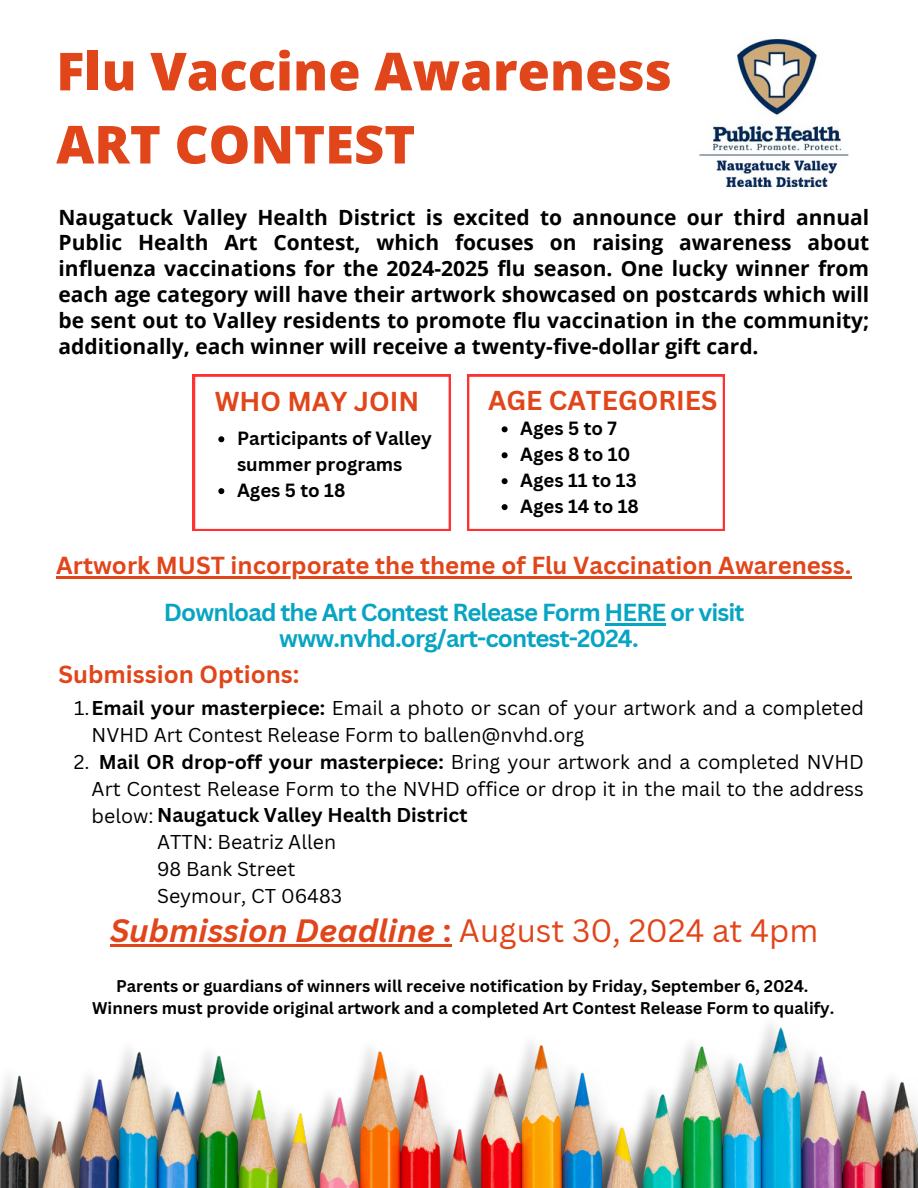
<style>
.page{position:relative;width:918px;height:1188px;background:#fff}
.page>*{position:absolute;margin:0;border:0;box-sizing:border-box;transform-origin:0 0}
.t1{font:800 52.5px/73.2px "Open Sans";color:#e1451a}
.t2{font:italic 700 31.5px "Canva Sans";color:#e1451a}
.t3{font:700 26.55px "Canva Sans";color:#e1451a}
.t4{font:700 24px "Canva Sans";color:#e1451a}
.t5{font:700 24px/25.8px "Canva Sans";letter-spacing:-.035em;color:#07a5c3;text-align:center}
.t6{font:700 21px/25.8px "Open Sans";color:#000;text-align:justify}
.t7{font:19.5px/27px "Canva Sans";color:#000}
.t8{font:700 18.6px/26px "Canva Sans";color:#000}
.t9{font:700 16.5px "Canva Sans";color:#000}
.s1{font-weight:700}
.s2{font-style:normal}
.s3{font-weight:400;font-style:normal}
</style>
<div class="page">
<img style="left:0;top:1025px;width:918px;height:163px">
<img style="left:699px;top:38px;width:150px;height:150px">
<svg style="left:467px;top:375px;width:258px;height:156px"></svg>
<hr style="left:56px;top:577px;width:795px;height:2px;background:#e1451a">
<hr style="left:110px;top:945px;width:325px;height:2px;background:#e1451a">
<svg style="left:435px;top:945px;width:16px;height:2px"></svg>
<svg style="left:193px;top:375px;width:258px;height:156px"></svg>
<hr style="left:605px;top:623px;width:60px;height:2px;background:#07a5c3">
<p class="t1" style="left:56px;top:33px;width:617px">Flu Vaccine Awareness<br>ART CONTEST</p>
<h3 class="t6" style="left:58px;top:204px;width:812px">Naugatuck Valley Health District is excited to announce our third annual Public Health Art Contest, which focuses on raising awareness about influenza vaccinations for the 2024-2025 flu season. One lucky winner from each age category will have their artwork showcased on postcards which will be sent out to Valley residents to promote flu vaccination in the community; additionally, each winner will receive a twenty-five-dollar gift card.</h3>
<p class="t3" style="left:488px;top:382px;width:231px">AGE CATEGORIES</p>
<h3 class="t8" style="left:520px;top:415px;width:98px">Ages 5 to 7</h3>
<p class="t8" style="left:520px;top:441px;width:112px">Ages 8 to 10</p>
<p class="t8" style="left:520px;top:467px;width:118px">Ages 11 to 13</p>
<p class="t8" style="left:520px;top:493px;width:120px">Ages 14 to 18</p>
<p class="t4" style="left:56px;top:549px;width:797px">Artwork MUST incorporate the theme of Flu Vaccination Awareness.</p>
<h6 class="t3" style="left:215px;top:382px;width:206px">WHO MAY JOIN</h6>
<p class="t8" style="left:237px;top:425px;width:196px">Participants of Valley summer programs</p>
<h6 class="t8" style="left:237px;top:477px;width:110px">Ages 5 to 18</h6>
<p class="t5" style="left:164px;top:599px;width:582px">Download the Art Contest Release Form HERE or visit www.nvhd.org/art-contest-2024.</p>
<h4 class="t4" style="left:58px;top:657px;width:242px">Submission Options:</h4>
<h4 class="t7" style="left:92px;top:693px;width:774px;text-indent:-17px">1.<span class="s1">Email your masterpiece:</span> Email a photo or scan of your artwork and a completed<br>NVHD Art Contest Release Form to ballen@nvhd.org</h4>
<h4 class="t7" style="left:92px;top:748px;width:774px;line-height:26.5px;text-align:justify;text-indent:7px"><span class="s1">Mail OR drop-off your masterpiece:</span> Bring your artwork and a completed NVHD Art Contest Release Form to the NVHD office or drop it in the mail to the address below: <span class="s1">Naugatuck Valley Health District</span></h4>
<p class="t7" style="left:74px;top:747px;width:17px">2.</p>
<p class="t7" style="left:157px;top:827px;width:187px">ATTN: Beatriz Allen<br>98 Bank Street<br>Seymour, CT 06483</p>
<p class="t2" style="left:110px;top:909px;width:710px">Submission Deadline <span class="s2">:</span> <span class="s3">August 30, 2024 at 4pm</span></p>
<h2 class="t9" style="left:116px;top:974px;width:694px">Parents or guardians of winners will receive notification by Friday, September 6, 2024.</h2>
<p class="t9" style="left:92px;top:996px;width:744px">Winners must provide original artwork and a completed Art Contest Release Form to qualify.</p>
</div>
